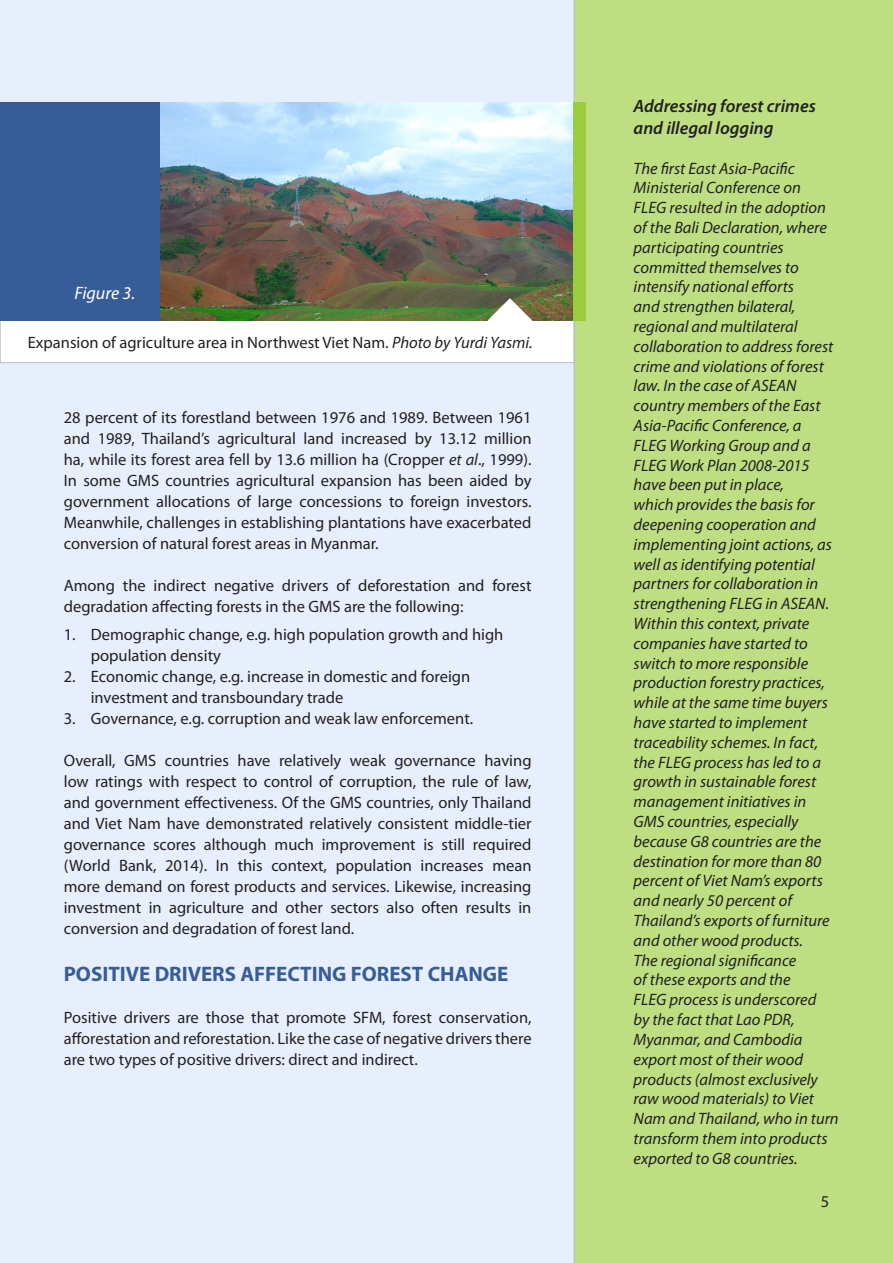
<style>
.page{position:relative;width:893px;height:1263px;background:#fff}
.page>*{position:absolute;margin:0;border:0;box-sizing:border-box;transform-origin:0 0}
.t1{font:700 21px "Myriad Pro";color:#365d98}
.t2{font:italic 600 18px/21.6px "Myriad Pro";color:#231f20}
.t3{font:italic 18px "Myriad Pro";color:#fff}
.t4{font:16.5px/21px "Myriad Pro";color:#231f20;text-align:justify}
.t5{font:italic 16.5px/19.8px "Myriad Pro";color:#231f20}
.s1{font-style:italic}
</style>
<div class="page">
<div style="left:0;top:0;width:574px;height:1263px;background:#e7effd"></div>
<div style="left:574px;top:0;width:319px;height:1263px;background:#bddf82"></div>
<hr style="left:574px;top:0;width:1px;height:1263px;background:#bbbcc4">
<div style="left:0;top:320px;width:574px;height:43px;background:#fff"></div>
<div style="left:0;top:320px;width:574px;height:43px;border:1px solid #bbbcc4"></div>
<div style="left:0;top:102px;width:217px;height:218px;background:#365d98"></div>
<img style="left:160px;top:102px;width:414px;height:218px">
<svg style="left:488px;top:298px;width:44px;height:24px"></svg>
<div style="left:574px;top:102px;width:12px;height:218px;background:#99cd3d"></div>
<p class="t3" style="left:74px;top:282px;width:62px">Figure 3.</p>
<p class="t4" style="left:28px;top:332px;width:506px">Expansion of agriculture area in Northwest Viet Nam. <span class="s1">Photo by Yurdi Yasmi.</span></p>
<p class="t4" style="left:64px;top:406px;width:469px">28 percent of its forestland between 1976 and 1989. Between 1961 and 1989, Thailand’s agricultural land increased by 13.12 million ha, while its forest area fell by 13.6 million ha (Cropper <span class="s1">et al</span>., 1999).<br>In some GMS countries agricultural expansion has been aided by government allocations of large concessions to foreign investors.<br>Meanwhile, challenges in establishing plantations have exacerbated conversion of natural forest areas in Myanmar.</p>
<p class="t4" style="left:64px;top:574px;width:469px">Among the indirect negative drivers of deforestation and forest degradation affecting forests in the GMS are the following:</p>
<p class="t4" style="left:91px;top:624px;width:414px;text-indent:-27px">1. Demographic change, e.g. high population growth and high population density</p>
<p class="t4" style="left:91px;top:666px;width:381px;text-indent:-27px">2. Economic change, e.g. increase in domestic and foreign investment and transboundary trade</p>
<p class="t4" style="left:64px;top:708px;width:411px">3. Governance, e.g. corruption and weak law enforcement.</p>
<p class="t4" style="left:64px;top:750px;width:469px">Overall, GMS countries have relatively weak governance having low ratings with respect to control of corruption, the rule of law, and government effectiveness. Of the GMS countries, only Thailand and Viet Nam have demonstrated relatively consistent middle-tier governance scores although much improvement is still required (World Bank, 2014). In this context, population increases mean more demand on forest products and services. Likewise, increasing investment in agriculture and other sectors also often results in conversion and degradation of forest land.</p>
<p class="t1" style="left:64px;top:960px;width:446px">POSITIVE DRIVERS AFFECTING FOREST CHANGE</p>
<p class="t4" style="left:64px;top:1006px;width:469px">Positive drivers are those that promote SFM, forest conservation, afforestation and reforestation. Like the case of negative drivers there are two types of positive drivers: direct and indirect.</p>
<p class="t2" style="left:634px;top:95px;width:184px">Addressing forest crimes and illegal logging</p>
<p class="t5" style="left:634px;top:158px;width:207px">The first East Asia-Pacific<br>Ministerial Conference on<br>FLEG resulted in the adoption of the Bali Declaration, where participating countries committed themselves to intensify national efforts<br>and strengthen bilateral, regional and multilateral collaboration to address forest crime and violations of forest law. In the case of ASEAN country members of the East<br>Asia-Pacific Conference, a<br>FLEG Working Group and a<br>FLEG Work Plan 2008-2015 have been put in place,<br>which provides the basis for deepening cooperation and implementing joint actions, as well as identifying potential partners for collaboration in strengthening FLEG in ASEAN.<br>Within this context, private companies have started to switch to more responsible production forestry practices, while at the same time buyers have started to implement traceability schemes. In fact, the FLEG process has led to a growth in sustainable forest management initiatives in<br>GMS countries, especially because G8 countries are the destination for more than 80 percent of Viet Nam’s exports and nearly 50 percent of<br>Thailand’s exports of furniture and other wood products.<br>The regional significance<br>of these exports and the<br>FLEG process is underscored<br>by the fact that Lao PDR,<br>Myanmar, and Cambodia export most of their wood products (almost exclusively raw wood materials) to Viet<br>Nam and Thailand, who in turn transform them into products exported to G8 countries.</p>
<p class="t4" style="left:821px;top:1191px;width:10px">5</p>
</div>
